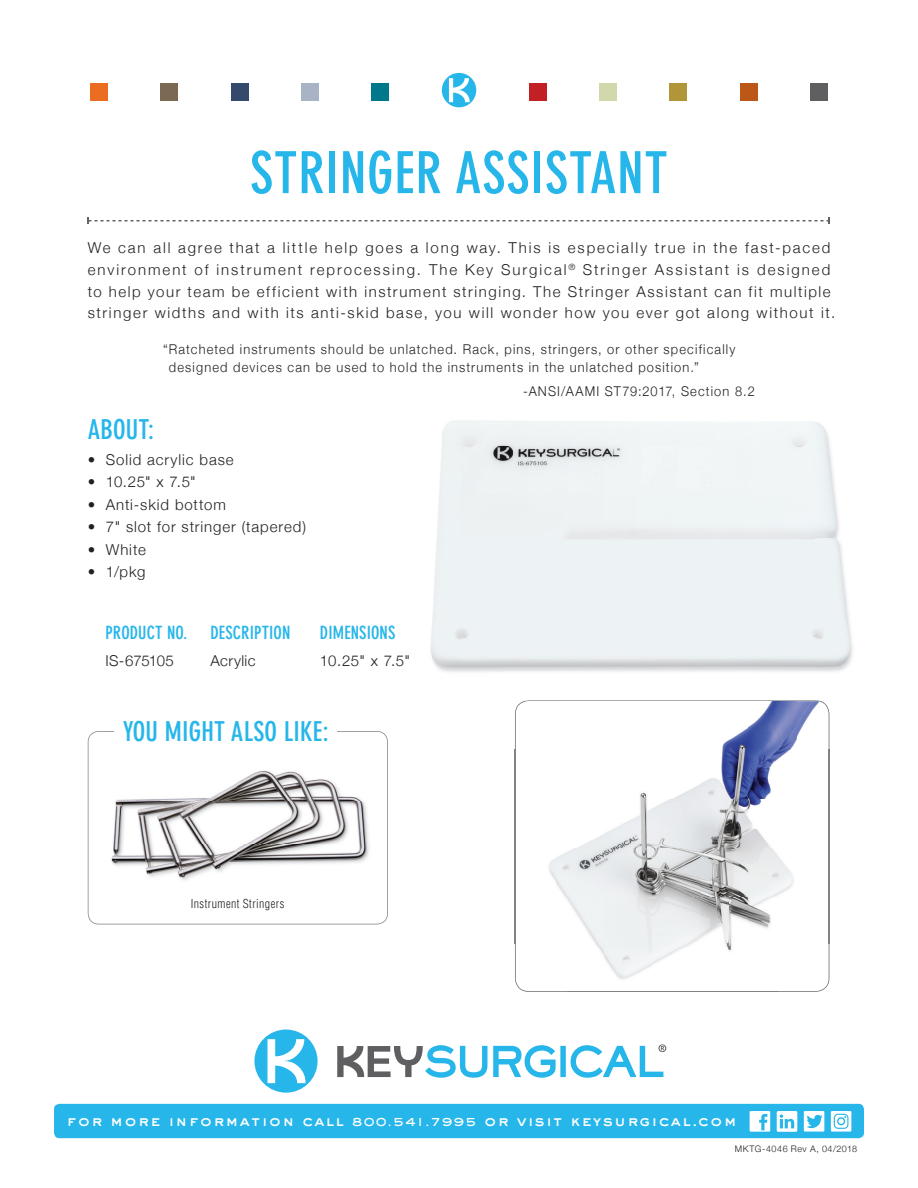
<style>
.page{position:relative;width:918px;height:1188px;background:#fff}
.page>*{position:absolute;margin:0;border:0;box-sizing:border-box;transform-origin:0 0}
.t1{font:700 condensed 57px "DIN Neuzeit Grotesk LT";letter-spacing:.015em;color:#26b6ea}
.t2{font:700 condensed 27px "DIN Neuzeit Grotesk LT";letter-spacing:.005em;color:#26b6ea}
.t3{font:700 condensed 18px "DIN Neuzeit Grotesk LT";letter-spacing:.005em;color:#26b6ea}
.t4{font:300 15px/21.8px "Helvetica Neue";letter-spacing:.11em;color:#231f20}
.t5{font:300 15px "Helvetica Neue";letter-spacing:.06em;color:#231f20}
.t6{font:15px "Sackers Heavy Gothic";letter-spacing:.08em;color:#fff}
.t7{font:300 15px "Helvetica Neue";letter-spacing:-.01em;color:#231f20}
.t8{font:300 15px "Helvetica Neue";letter-spacing:.03em;color:#231f20}
.t9{font:300 13.5px/18px "Helvetica Neue";letter-spacing:.09em;color:#231f20;scale:.95 1}
.t10{font:300 condensed 12px "Helvetica";letter-spacing:.04em;color:#231f20}
.t11{font:300 9px "Helvetica Neue";letter-spacing:.06em;color:#231f20}
.s1{font-size:12.3px}
</style>
<div class="page">
<svg style="left:88px;top:731px;width:300px;height:193px"></svg>
<svg style="left:88px;top:217px;width:742px;height:7px"></svg>
<div style="left:114px;top:718px;width:223px;height:27px;background:#fff"></div>
<svg style="left:442px;top:73px;width:34px;height:34px"></svg>
<div style="left:90px;top:83px;width:18px;height:18px;background:#ea6d21"></div>
<div style="left:161px;top:83px;width:17px;height:18px;background:#7c6954"></div>
<div style="left:231px;top:83px;width:17px;height:18px;background:#37486d"></div>
<div style="left:301px;top:83px;width:18px;height:18px;background:#a8b4c6"></div>
<div style="left:371px;top:83px;width:18px;height:18px;background:#00788b"></div>
<div style="left:529px;top:83px;width:18px;height:18px;background:#c32025"></div>
<div style="left:599px;top:83px;width:18px;height:18px;background:#d3d7ac"></div>
<div style="left:670px;top:83px;width:17px;height:18px;background:#b19539"></div>
<div style="left:740px;top:83px;width:17px;height:18px;background:#bd5717"></div>
<div style="left:810px;top:83px;width:18px;height:18px;background:#5f5f62"></div>
<svg style="left:337px;top:1045px;width:150px;height:33px"></svg>
<svg style="left:254px;top:1030px;width:64px;height:63px"></svg>
<svg style="left:493px;top:1044px;width:173px;height:34px"></svg>
<div style="left:54px;top:1104px;width:810px;height:34px;background:#26b6ea;border-radius:5px"></div>
<svg style="left:777px;top:1111px;width:20px;height:21px"></svg>
<svg style="left:750px;top:1111px;width:20px;height:21px"></svg>
<div style="left:804px;top:1111px;width:20px;height:21px;background:#fff"></div>
<svg style="left:806px;top:1114px;width:17px;height:14px"></svg>
<svg style="left:831px;top:1111px;width:20px;height:21px"></svg>
<svg style="left:834px;top:1114px;width:14px;height:15px"></svg>
<img style="left:100px;top:759px;width:276px;height:129px">
<img style="left:430px;top:421px;width:423px;height:251px">
<img style="left:514px;top:701px;width:316px;height:280px">
<img style="left:515px;top:701px;width:12px;height:49px">
<img style="left:818px;top:701px;width:11px;height:49px">
<img style="left:515px;top:750px;width:1px;height:193px">
<img style="left:829px;top:750px;width:1px;height:193px">
<img style="left:515px;top:943px;width:52px;height:49px">
<img style="left:777px;top:943px;width:52px;height:49px">
<h1 class="t1" style="left:250px;top:140px;width:419px">STRINGER ASSISTANT</h1>
<p class="t4" style="left:88px;top:236px;width:749px">We can all agree that a little help goes a long way. This is especially true in the fast-paced environment of instrument reprocessing. The Key Surgical<sup>®</sup> Stringer Assistant is designed to help your team be efficient with instrument stringing. The Stringer Assistant can fit multiple stringer widths and with its anti-skid base, you will wonder how you ever got along without it.</p>
<h2 class="t2" style="left:88px;top:414px;width:68px">ABOUT:</h2>
<p class="t9" style="left:169px;top:340px;width:598px;text-indent:-6px">“ Ratcheted instruments should be unlatched. Rack, pins, stringers, or other specifically designed devices can be used to hold the instruments in the unlatched position.”</p>
<p class="t9" style="left:523px;top:382px;width:246px">-ANSI/AAMI ST79:2017, Section 8.2</p>
<p class="t5" style="left:88px;top:447px;width:147px">• Solid acrylic base</p>
<p class="t4" style="left:88px;top:470px;width:110px">• 10.25" x 7.5"</p>
<p class="t5" style="left:88px;top:492px;width:140px">• Anti-skid bottom</p>
<p class="t5" style="left:88px;top:515px;width:220px">• 7" slot for stringer (tapered)</p>
<p class="t4" style="left:88px;top:538px;width:60px">• White</p>
<p class="t4" style="left:88px;top:560px;width:59px">• 1/pkg</p>
<p class="t3" style="left:105px;top:622px;width:83px">PRODUCT NO.</p>
<p class="t3" style="left:210px;top:622px;width:81px">DESCRIPTION</p>
<p class="t3" style="left:320px;top:622px;width:77px">DIMENSIONS</p>
<p class="t7" style="left:105px;top:649px;width:70px">IS-675105</p>
<p class="t8" style="left:210px;top:649px;width:47px">Acrylic</p>
<p class="t4" style="left:320px;top:649px;width:92px">10.25" x 7.5"</p>
<h2 class="t2" style="left:123px;top:716px;width:208px">YOU MIGHT ALSO LIKE:</h2>
<p class="t10" style="left:191px;top:896px;width:95px">Instrument Stringers</p>
<p class="t6" style="left:67px;top:1110px;width:672px">for more information call <span class="s1">800.541.7995</span> or visit keysurgical.com</p>
<p class="t11" style="left:735px;top:1142px;width:124px">MKTG-4046 Rev A, 04/2018</p>
</div>
